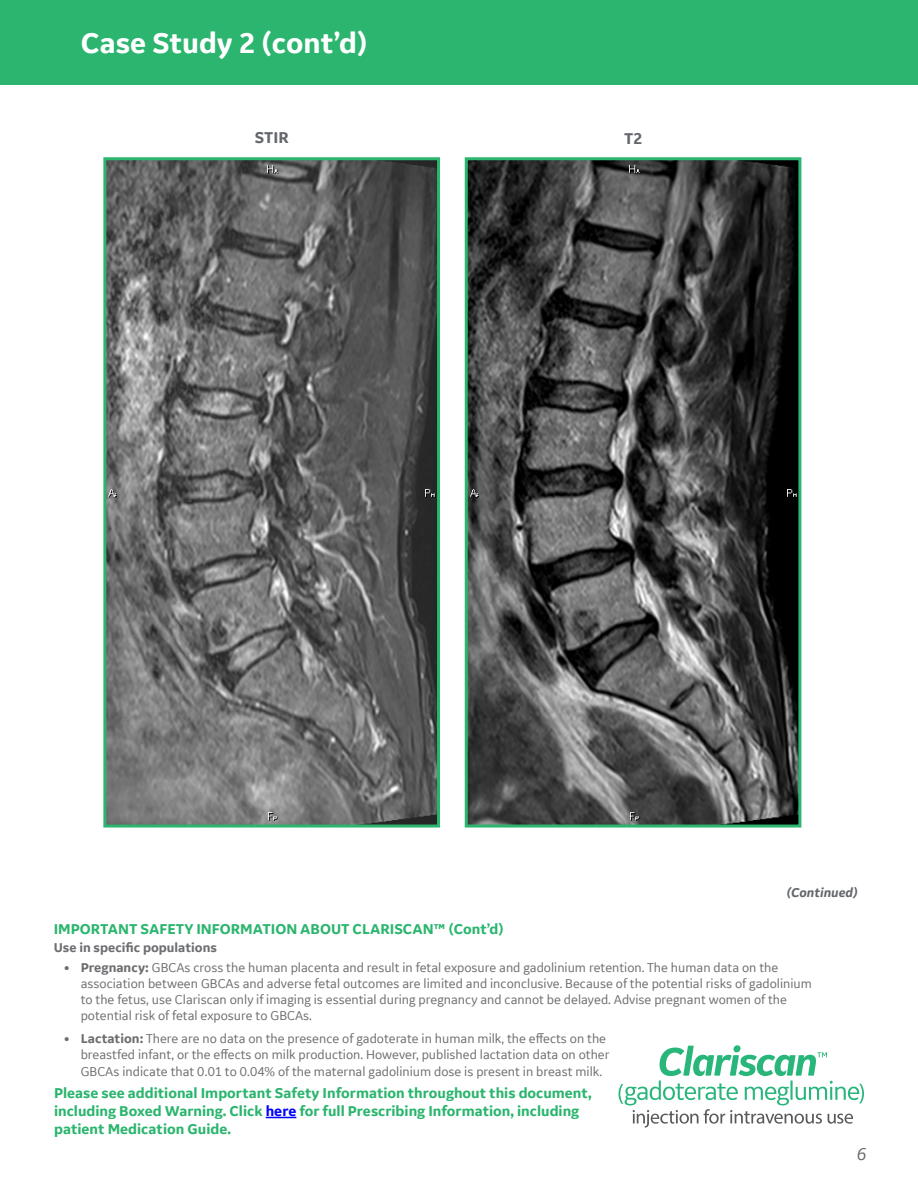
<style>
.page{position:relative;width:918px;height:1188px;background:#fff}
.page>*{position:absolute;margin:0;border:0;box-sizing:border-box;transform-origin:0 0}
.t1{font:700 30px "GE Inspira Sans";color:#fff}
.t2{font:italic 18px "GE Inspira Sans";color:#64676b}
.t3{font:700 16.5px "GE Inspira Sans";color:#64676b}
.t4{font:700 15px/18px "GE Inspira Sans";color:#2bb56e}
.t5{font:13.5px/16.2px "GE Inspira Sans";color:#6d6e71}
.t6{font:700 13.5px "GE Inspira Sans";color:#6d6e71}
.t7{font:italic 700 13.5px "GE Inspira Sans";color:#64676b}
.s1{font-weight:700}
.s2{color:#00f}
</style>
<div class="page">
<svg style="left:619px;top:1045px;width:245px;height:83px"></svg>
<hr style="left:266px;top:1117px;width:30px;height:1px;background:#00f">
<div style="left:0;top:0;width:918px;height:85px;background:#2bb56e"></div>
<img style="left:107px;top:161px;width:329px;height:663px">
<div style="left:103px;top:157px;width:337px;height:671px;border:3px solid #2bb56e"></div>
<img style="left:469px;top:161px;width:328px;height:663px">
<div style="left:465px;top:157px;width:336px;height:671px;border:3px solid #2bb56e"></div>
<h1 class="t1" style="left:81px;top:25px;width:288px">Case Study 2 (cont’d)</h1>
<p class="t3" style="left:255px;top:127px;width:36px">STIR</p>
<p class="t3" style="left:624px;top:128px;width:20px">T2</p>
<p class="t7" style="left:787px;top:884px;width:73px">(Continued)</p>
<p class="t4" style="left:54px;top:920px;width:452px">IMPORTANT SAFETY INFORMATION ABOUT CLARISCAN™ (Cont’d)</p>
<p class="t6" style="left:54px;top:939px;width:165px">Use in specific populations</p>
<p class="t5" style="left:81px;top:959px;width:733px;text-indent:-16px"><span class="s1">• Pregnancy:</span> GBCAs cross the human placenta and result in fetal exposure and gadolinium retention. The human data on the association between GBCAs and adverse fetal outcomes are limited and inconclusive. Because of the potential risks of gadolinium to the fetus, use Clariscan only if imaging is essential during pregnancy and cannot be delayed. Advise pregnant women of the potential risk of fetal exposure to GBCAs.</p>
<p class="t5" style="left:81px;top:1030px;width:530px;text-indent:-16px"><span class="s1">• Lactation:</span> There are no data on the presence of gadoterate in human milk, the effects on the breastfed infant, or the effects on milk production. However, published lactation data on other<br>GBCAs indicate that 0.01 to 0.04% of the maternal gadolinium dose is present in breast milk.</p>
<p class="t4" style="left:54px;top:1084px;width:539px">Please see additional Important Safety Information throughout this document, including Boxed Warning. Click <span class="s2">here</span> for full Prescribing Information, including patient Medication Guide.</p>
<h2 class="t2" style="left:857px;top:1143px;width:11px">6</h2>
</div>
